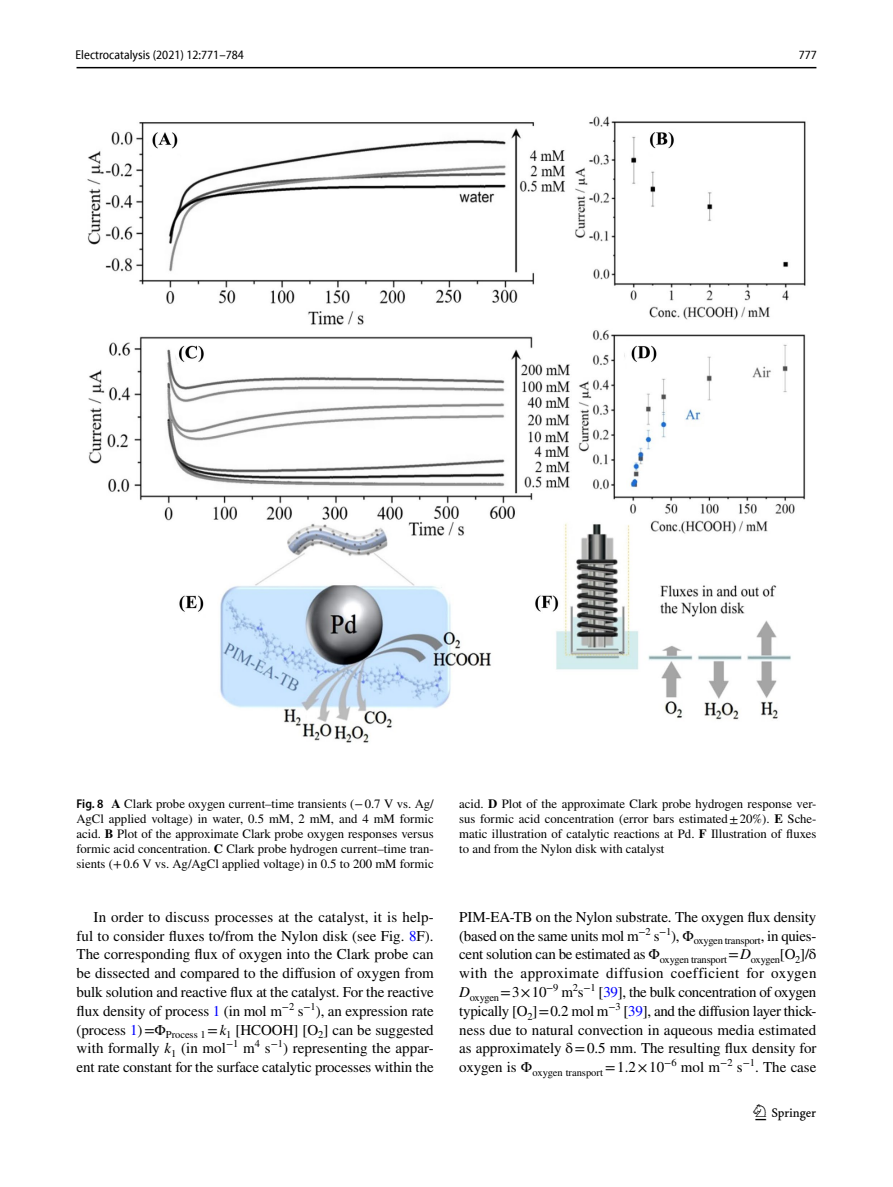
<style>
.page{position:relative;width:893px;height:1187px;background:#fff}
.page>*{position:absolute;margin:0;border:0;box-sizing:border-box;transform-origin:0 0}
.t1{font:22.5px "Springnew Regular 3";color:#000}
.t2{font:15px/18.8px "STIX";color:#000;text-align:justify}
.t3{font:12.75px/15px "STIX";color:#000;text-align:justify}
.t4{font:semi-condensed 12.75px "Myriad Pro Unic";color:#000}
.s1{font-family:"Myriad Pro";font-weight:600;font-stretch:semi-condensed}
.s2{font-weight:700}
.s3{color:#00f}
.s4{font-style:italic}
</style>
<div class="page">
<hr style="left:77px;top:67px;width:739px;height:1px;background:#000">
<img style="left:87px;top:116px;width:719px;height:627px">
<p class="t4" style="left:76px;top:50px;width:170px">Electrocatalysis (2021) 12:771–784</p>
<p class="t4" style="left:799px;top:50px;width:20px">777</p>
<p class="t3" style="left:77px;top:796px;width:359px"><span class="s1">Fig. 8</span> <span class="s2">A</span> Clark probe oxygen current–time transients (−0.7 V vs. Ag/ AgCl applied voltage) in water, 0.5 mM, 2 mM, and 4 mM formic acid. <span class="s2">B</span> Plot of the approximate Clark probe oxygen responses versus formic acid concentration. <span class="s2">C</span> Clark probe hydrogen current–time tran&shy;sients (+0.6 V vs. Ag/AgCl applied voltage) in 0.5 to 200 mM formic</p>
<p class="t3" style="left:459px;top:796px;width:359px">acid. <span class="s2">D</span> Plot of the approximate Clark probe hydrogen response ver&shy;sus formic acid concentration (error bars estimated±20%). <span class="s2">E</span> Sche&shy;matic illustration of catalytic reactions at Pd. <span class="s2">F</span> Illustration of fluxes to and from the Nylon disk with catalyst</p>
<p class="t2" style="left:77px;top:908px;width:359px;text-indent:17px">In order to discuss processes at the catalyst, it is help&shy;ful to consider fluxes to/from the Nylon disk (see Fig. <span class="s3">8</span>F).<br>The corresponding flux of oxygen into the Clark probe can be dissected and compared to the diffusion of oxygen from bulk solution and reactive flux at the catalyst. For the reactive flux density of process <span class="s3">1</span> (in mol m<sup>−2</sup> s<sup>−1</sup>), an expression rate (process <span class="s3">1</span>)=Φ<sub>Process</sub> <sub>1</sub> =<span class="s4">k</span><sub>1</sub> [HCOOH] [O<sub>2</sub>] can be suggested with formally <span class="s4">k</span><sub>1</sub> (in mol<sup>−1</sup> m<sup>4</sup> s<sup>−1</sup>) representing the appar&shy;ent rate constant for the surface catalytic processes within the</p>
<p class="t2" style="left:459px;top:908px;width:359px">PIM-EA-TB on the Nylon substrate. The oxygen flux density (based on the same units mol m<sup>−2</sup> s<sup>−1</sup>), Φ<sub>oxygen</sub> <sub>transport</sub>, in quies&shy;cent solution can be estimated as Φ<sub>oxygen</sub> <sub>transport</sub>=<span class="s4">D</span><sub>oxygen</sub>[O<sub>2</sub>]/δ with the approximate diffusion coefficient for oxygen <span class="s4">D</span><sub>oxygen</sub>=3× -10<sup>−9</sup> m<sup>2</sup>s<sup>−1</sup> [<span class="s3">39</span>], the bulk concentration of oxygen typically [O<sub>2</sub>]=0.2 mol m<sup>−3</sup> [<span class="s3">39</span>], and the diffusion layer thick&shy;ness due to natural convection in aqueous media estimated as approximately δ=0.5 mm. The resulting flux density for oxygen is Φ<sub>oxygen</sub> <sub>transport</sub> =1.2× -10<sup>−6</sup> mol m<sup>−2</sup> s<sup>−1</sup>. The case</p>
<h1 class="t1" style="left:755px;top:1104px;width:62px">1 3</h1>
</div>
